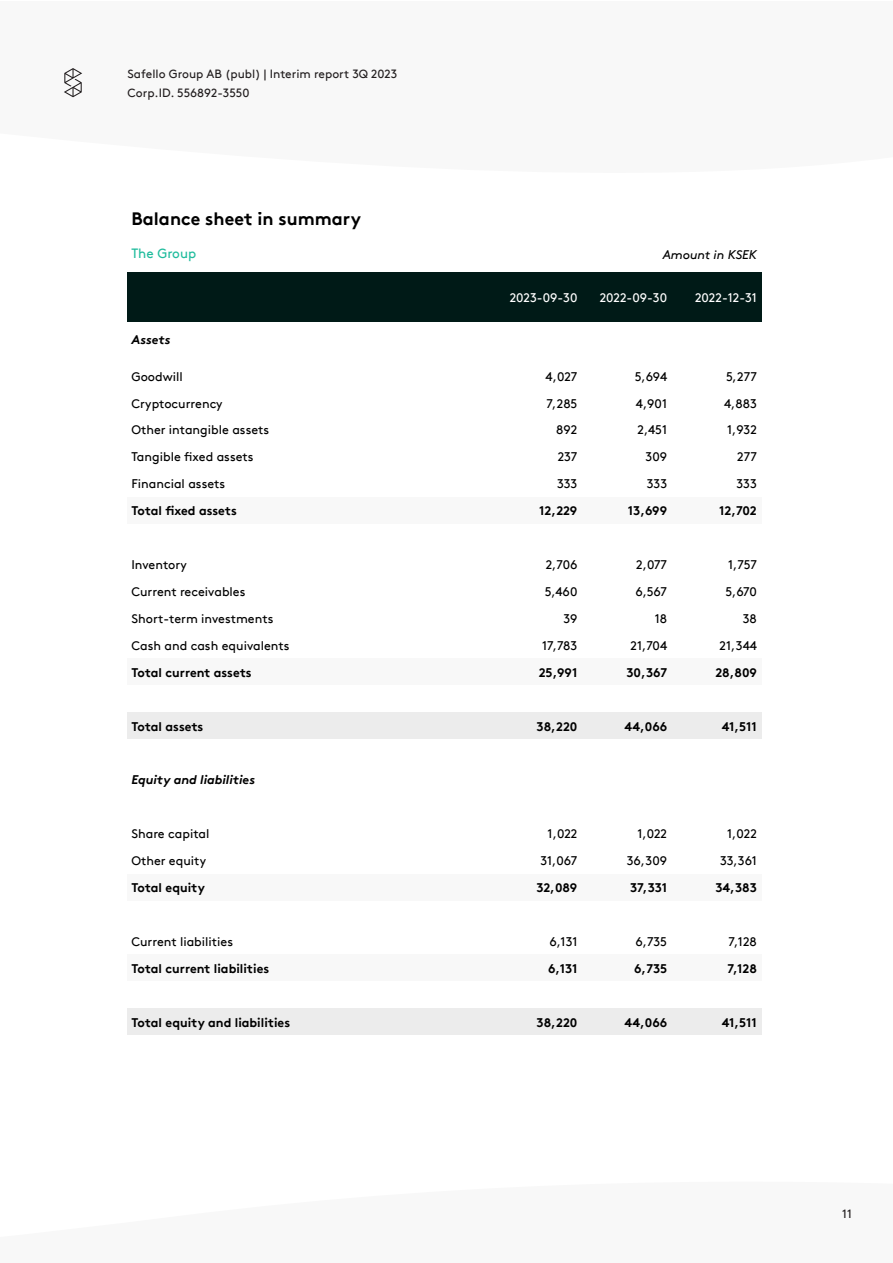
<style>
.page{position:relative;width:893px;height:1263px;background:#fff}
.page>*{position:absolute;margin:0;border:0;box-sizing:border-box;transform-origin:0 0}
.t1{font:700 18px "Brown";color:#000}
.t2{font:13.5px "Brown";color:#20bc9d}
.t3{font:12.6px "Brown";color:#000}
.t4{font:700 12.6px "Brown";color:#000}
.t5{font:12.6px "Brown";color:#fff}
.t6{font:12.6px "Brown Bold Itali";color:#000}
.t7{font:12.6px "Brown Itali";color:#000}
.t8{font:12px/19.2px "Brown";color:#231f20}
</style>
<div class="page">
<svg style="left:64px;top:68px;width:18px;height:29px"></svg>
<div style="left:128px;top:272px;width:364px;height:50px;background:#001a17"></div>
<div style="left:492px;top:272px;width:90px;height:50px;background:#001a17"></div>
<div style="left:582px;top:272px;width:90px;height:50px;background:#001a17"></div>
<div style="left:672px;top:272px;width:89px;height:50px;background:#001a17"></div>
<div style="left:128px;top:497px;width:364px;height:27px;background:#f8f8f8"></div>
<div style="left:492px;top:497px;width:90px;height:27px;background:#f8f8f8"></div>
<div style="left:582px;top:497px;width:90px;height:27px;background:#f8f8f8"></div>
<div style="left:672px;top:497px;width:89px;height:27px;background:#f8f8f8"></div>
<div style="left:128px;top:658px;width:364px;height:27px;background:#f8f8f8"></div>
<div style="left:492px;top:658px;width:90px;height:27px;background:#f8f8f8"></div>
<div style="left:582px;top:658px;width:90px;height:27px;background:#f8f8f8"></div>
<div style="left:672px;top:658px;width:89px;height:27px;background:#f8f8f8"></div>
<div style="left:128px;top:712px;width:364px;height:27px;background:#ececec"></div>
<div style="left:492px;top:712px;width:90px;height:27px;background:#ececec"></div>
<div style="left:582px;top:712px;width:90px;height:27px;background:#ececec"></div>
<div style="left:672px;top:712px;width:89px;height:27px;background:#ececec"></div>
<div style="left:128px;top:874px;width:364px;height:27px;background:#f8f8f8"></div>
<div style="left:492px;top:874px;width:90px;height:27px;background:#f8f8f8"></div>
<div style="left:582px;top:874px;width:90px;height:27px;background:#f8f8f8"></div>
<div style="left:672px;top:874px;width:89px;height:27px;background:#f8f8f8"></div>
<div style="left:128px;top:954px;width:364px;height:27px;background:#f8f8f8"></div>
<div style="left:492px;top:954px;width:90px;height:27px;background:#f8f8f8"></div>
<div style="left:582px;top:954px;width:90px;height:27px;background:#f8f8f8"></div>
<div style="left:672px;top:954px;width:89px;height:27px;background:#f8f8f8"></div>
<div style="left:128px;top:1008px;width:364px;height:27px;background:#ececec"></div>
<div style="left:492px;top:1008px;width:90px;height:27px;background:#ececec"></div>
<div style="left:582px;top:1008px;width:90px;height:27px;background:#ececec"></div>
<div style="left:672px;top:1008px;width:89px;height:27px;background:#ececec"></div>
<p class="t8" style="left:128px;top:64px;width:271px">Safello Group AB (publ) | Interim report 3Q 2023<br>Corp.ID. 556892-3550</p>
<p class="t1" style="left:131px;top:207px;width:231px">Balance sheet in summary</p>
<p class="t2" style="left:131px;top:246px;width:66px">The Group</p>
<p class="t7" style="left:663px;top:247px;width:96px">Amount in KSEK</p>
<p class="t5" style="left:510px;top:290px;width:69px">2023-09-30</p>
<p class="t5" style="left:600px;top:290px;width:69px">2022-09-30</p>
<p class="t5" style="left:695px;top:290px;width:63px">2022-12-31</p>
<p class="t6" style="left:131px;top:332px;width:40px">Assets</p>
<p class="t3" style="left:131px;top:369px;width:53px">Goodwill</p>
<p class="t3" style="left:546px;top:369px;width:33px">4,027</p>
<p class="t3" style="left:635px;top:369px;width:34px">5,694</p>
<p class="t3" style="left:726px;top:369px;width:32px">5,277</p>
<p class="t3" style="left:131px;top:396px;width:93px">Cryptocurrency</p>
<p class="t3" style="left:547px;top:396px;width:32px">7,285</p>
<p class="t3" style="left:636px;top:396px;width:33px">4,901</p>
<p class="t3" style="left:724px;top:396px;width:34px">4,883</p>
<p class="t3" style="left:131px;top:423px;width:139px">Other intangible assets</p>
<p class="t3" style="left:556px;top:423px;width:23px">892</p>
<p class="t3" style="left:638px;top:423px;width:31px">2,451</p>
<p class="t3" style="left:727px;top:423px;width:31px">1,932</p>
<p class="t3" style="left:131px;top:450px;width:124px">Tangible fixed assets</p>
<p class="t3" style="left:558px;top:450px;width:21px">237</p>
<p class="t3" style="left:646px;top:450px;width:23px">309</p>
<p class="t3" style="left:737px;top:450px;width:21px">277</p>
<p class="t3" style="left:131px;top:477px;width:95px">Financial assets</p>
<p class="t3" style="left:557px;top:477px;width:22px">333</p>
<p class="t3" style="left:647px;top:477px;width:22px">333</p>
<p class="t3" style="left:736px;top:477px;width:22px">333</p>
<p class="t4" style="left:131px;top:503px;width:107px">Total fixed assets</p>
<p class="t4" style="left:539px;top:503px;width:40px">12,229</p>
<p class="t4" style="left:628px;top:503px;width:41px">13,699</p>
<p class="t4" style="left:719px;top:503px;width:39px">12,702</p>
<p class="t3" style="left:131px;top:557px;width:57px">Inventory</p>
<p class="t3" style="left:546px;top:557px;width:33px">2,706</p>
<p class="t3" style="left:636px;top:557px;width:32px">2,077</p>
<p class="t3" style="left:728px;top:557px;width:30px">1,757</p>
<p class="t3" style="left:131px;top:584px;width:116px">Current receivables</p>
<p class="t3" style="left:545px;top:584px;width:34px">5,460</p>
<p class="t3" style="left:635px;top:584px;width:33px">6,567</p>
<p class="t3" style="left:725px;top:584px;width:33px">5,670</p>
<p class="t3" style="left:131px;top:611px;width:144px">Short-term investments</p>
<p class="t3" style="left:563px;top:611px;width:16px">39</p>
<p class="t3" style="left:655px;top:611px;width:14px">18</p>
<p class="t3" style="left:743px;top:611px;width:16px">38</p>
<p class="t3" style="left:131px;top:638px;width:160px">Cash and cash equivalents</p>
<p class="t3" style="left:542px;top:638px;width:37px">17,783</p>
<p class="t3" style="left:631px;top:638px;width:38px">21,704</p>
<p class="t3" style="left:720px;top:638px;width:39px">21,344</p>
<p class="t4" style="left:131px;top:665px;width:122px">Total current assets</p>
<p class="t4" style="left:539px;top:665px;width:40px">25,991</p>
<p class="t4" style="left:626px;top:665px;width:42px">30,367</p>
<p class="t4" style="left:715px;top:665px;width:43px">28,809</p>
<p class="t4" style="left:131px;top:718px;width:73px">Total assets</p>
<p class="t4" style="left:537px;top:718px;width:42px">38,220</p>
<p class="t4" style="left:624px;top:718px;width:44px">44,066</p>
<p class="t4" style="left:722px;top:718px;width:36px">41,511</p>
<p class="t6" style="left:131px;top:772px;width:125px">Equity and liabilities</p>
<p class="t3" style="left:131px;top:826px;width:79px">Share capital</p>
<p class="t3" style="left:548px;top:826px;width:31px">1,022</p>
<p class="t3" style="left:637px;top:826px;width:31px">1,022</p>
<p class="t3" style="left:727px;top:826px;width:31px">1,022</p>
<p class="t3" style="left:131px;top:853px;width:76px">Other equity</p>
<p class="t3" style="left:540px;top:853px;width:38px">31,067</p>
<p class="t3" style="left:627px;top:853px;width:42px">36,309</p>
<p class="t3" style="left:720px;top:853px;width:38px">33,361</p>
<p class="t4" style="left:131px;top:880px;width:75px">Total equity</p>
<p class="t4" style="left:536px;top:880px;width:42px">32,089</p>
<p class="t4" style="left:630px;top:880px;width:38px">37,331</p>
<p class="t4" style="left:715px;top:880px;width:43px">34,383</p>
<p class="t3" style="left:131px;top:934px;width:103px">Current liabilities</p>
<p class="t3" style="left:549px;top:934px;width:30px">6,131</p>
<p class="t3" style="left:635px;top:934px;width:33px">6,735</p>
<p class="t3" style="left:729px;top:934px;width:30px">7,128</p>
<p class="t4" style="left:131px;top:961px;width:139px">Total current liabilities</p>
<p class="t4" style="left:548px;top:961px;width:31px">6,131</p>
<p class="t4" style="left:634px;top:961px;width:34px">6,735</p>
<p class="t4" style="left:727px;top:961px;width:31px">7,128</p>
<p class="t4" style="left:131px;top:1014px;width:160px">Total equity and liabilities</p>
<p class="t4" style="left:537px;top:1014px;width:42px">38,220</p>
<p class="t4" style="left:624px;top:1014px;width:44px">44,066</p>
<p class="t4" style="left:722px;top:1014px;width:36px">41,511</p>
<p class="t8" style="left:842px;top:1204px;width:12px">11</p>
</div>
